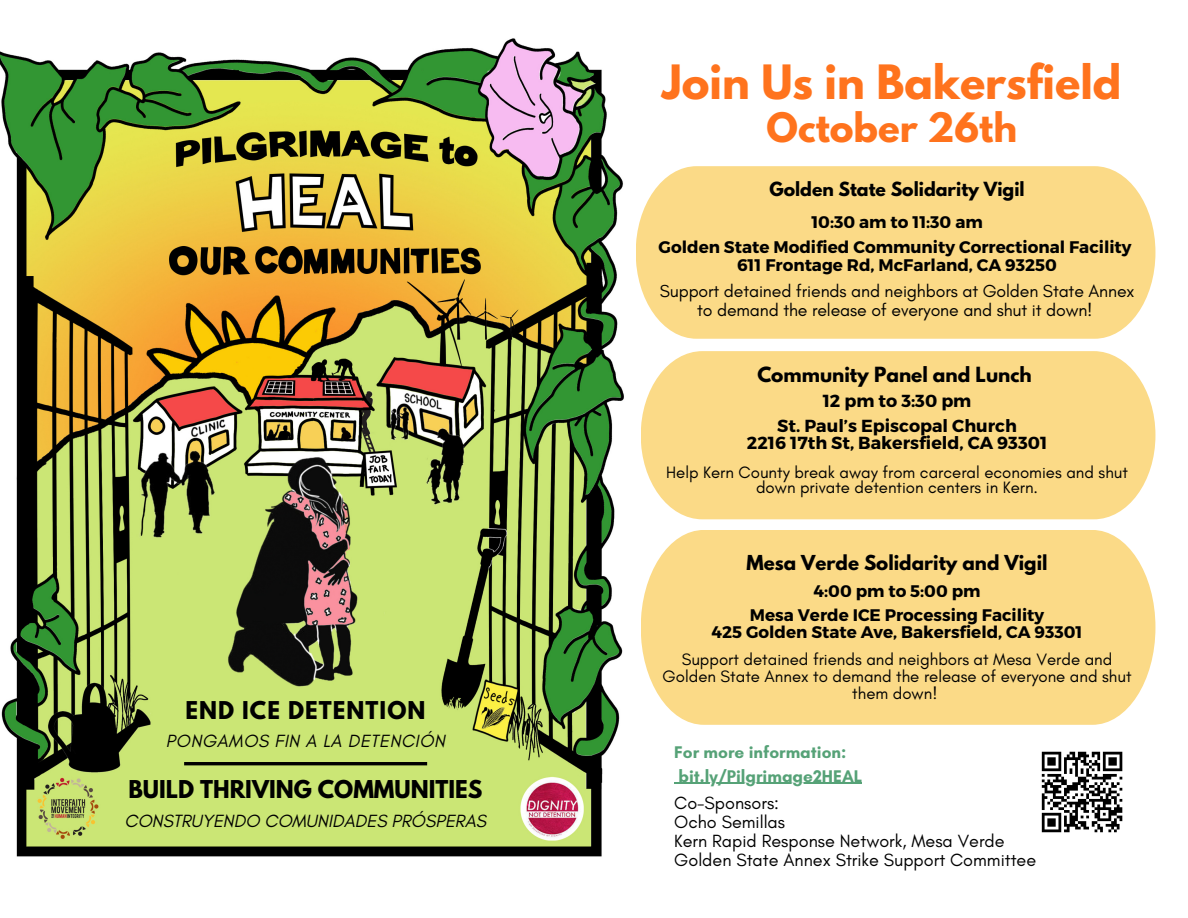
<style>
.page{position:relative;width:1188px;height:918px;background:#fff}
.page>*{position:absolute;margin:0;border:0;box-sizing:border-box;transform-origin:0 0}
.t1{font:700 41.85px "League Spartan";color:#ff731d}
.t2{font:700 35.85px "League Spartan";color:#ff731d}
.t3{font:700 21.75px "League Spartan";color:#000}
.t4{font:700 21.75px "League Spartan";letter-spacing:.05em;color:#000}
.t5{font:700 18.45px "League Spartan";color:#000}
.t6{font:700 18.3px "League Spartan";color:#000}
.t7{font:18px "Glacial Indifference";color:#000}
.t8{font:italic 18px "Glacial Indifference";color:#000}
.t9{font:italic 18px "Glacial Indifference";letter-spacing:.035em;color:#000}
.t10{font:17.7px/19.2px "Glacial Indifference";letter-spacing:-.005em;color:#000;text-align:center}
.t11{font:700 17.4px "Montserrat";color:#000}
.t12{font:700 17.25px "Glacial Indifference";color:#56a277}
.t13{font:700 17.25px "League Spartan";color:#000}
.t14{font:16.8px/16.8px "Glacial Indifference";color:#000;text-align:center}
.t15{font:700 16.8px "Montserrat";color:#000}
</style>
<div class="page">
<div style="left:641px;top:351px;width:514px;height:168px;background:#fbda87"></div>
<div style="left:636px;top:166px;width:519px;height:173px;background:#fbda87"></div>
<div style="left:641px;top:530px;width:514px;height:195px;background:#fbda87"></div>
<svg style="left:1041px;top:751px;width:82px;height:82px"></svg>
<hr style="left:679px;top:783px;width:183px;height:1px;background:#56a277">
<img style="left:0;top:38px;width:624px;height:819px">
<hr style="left:184px;top:762px;width:243px;height:3px;background:#000">
<p class="t4" style="left:185px;top:700px;width:242px">END ICE DETENTION</p>
<p class="t9" style="left:166px;top:730px;width:281px">PONGAMOS FIN A LA DETENCIÓN</p>
<p class="t3" style="left:128px;top:778px;width:356px">BUILD THRIVING COMMUNITIES</p>
<p class="t8" style="left:125px;top:810px;width:363px">CONSTRUYENDO COMUNIDADES PRÓSPERAS</p>
<p class="t1" style="left:662px;top:61px;width:461px">Join Us in Bakersfield</p>
<p class="t2" style="left:767px;top:109px;width:252px">October 26th</p>
<p class="t13" style="left:769px;top:181px;width:257px">Golden State Solidarity Vigil</p>
<p class="t15" style="left:811px;top:211px;width:173px">10:30 am to 11:30 am</p>
<p class="t15" style="left:659px;top:237px;width:475px">Golden State Modified Community Correctional Facility</p>
<p class="t15" style="left:737px;top:255px;width:322px">611 Frontage Rd, McFarland, CA 93250</p>
<p class="t10" style="left:660px;top:282px;width:476px">Support detained friends and neighbors at Golden State Annex to demand the release of everyone and shut it down!</p>
<p class="t5" style="left:757px;top:365px;width:276px">Community Panel and Lunch</p>
<p class="t11" style="left:823px;top:390px;width:150px">12 pm to 3:30 pm</p>
<p class="t11" style="left:777px;top:415px;width:241px">St. Paul’s Episcopal Church</p>
<p class="t11" style="left:747px;top:432px;width:302px">2216 17th St, Bakersfield, CA 93301</p>
<p class="t14" style="left:666px;top:465px;width:463px;line-height:14.7px">Help Kern County break away from carceral economies and shut down private detention centers in Kern.</p>
<p class="t6" style="left:746px;top:553px;width:303px">Mesa Verde Solidarity and Vigil</p>
<p class="t15" style="left:814px;top:580px;width:168px">4:00 pm to 5:00 pm</p>
<p class="t15" style="left:750px;top:604px;width:296px">Mesa Verde ICE Processing Facility</p>
<p class="t15" style="left:712px;top:621px;width:372px">425 Golden State Ave, Bakersfield, CA 93301</p>
<p class="t14" style="left:663px;top:651px;width:470px">Support detained friends and neighbors at Mesa Verde and<br>Golden State Annex to demand the release of everyone and shut them down!</p>
<p class="t12" style="left:674px;top:742px;width:174px">For more information:</p>
<p class="t12" style="left:679px;top:765px;width:185px">bit.ly/Pilgrimage2HEAL</p>
<p class="t7" style="left:674px;top:792px;width:106px">Co-Sponsors:</p>
<p class="t7" style="left:674px;top:811px;width:112px">Ocho Semillas</p>
<p class="t7" style="left:674px;top:830px;width:332px">Kern Rapid Response Network, Mesa Verde</p>
<p class="t7" style="left:674px;top:849px;width:364px">Golden State Annex Strike Support Committee</p>
</div>
